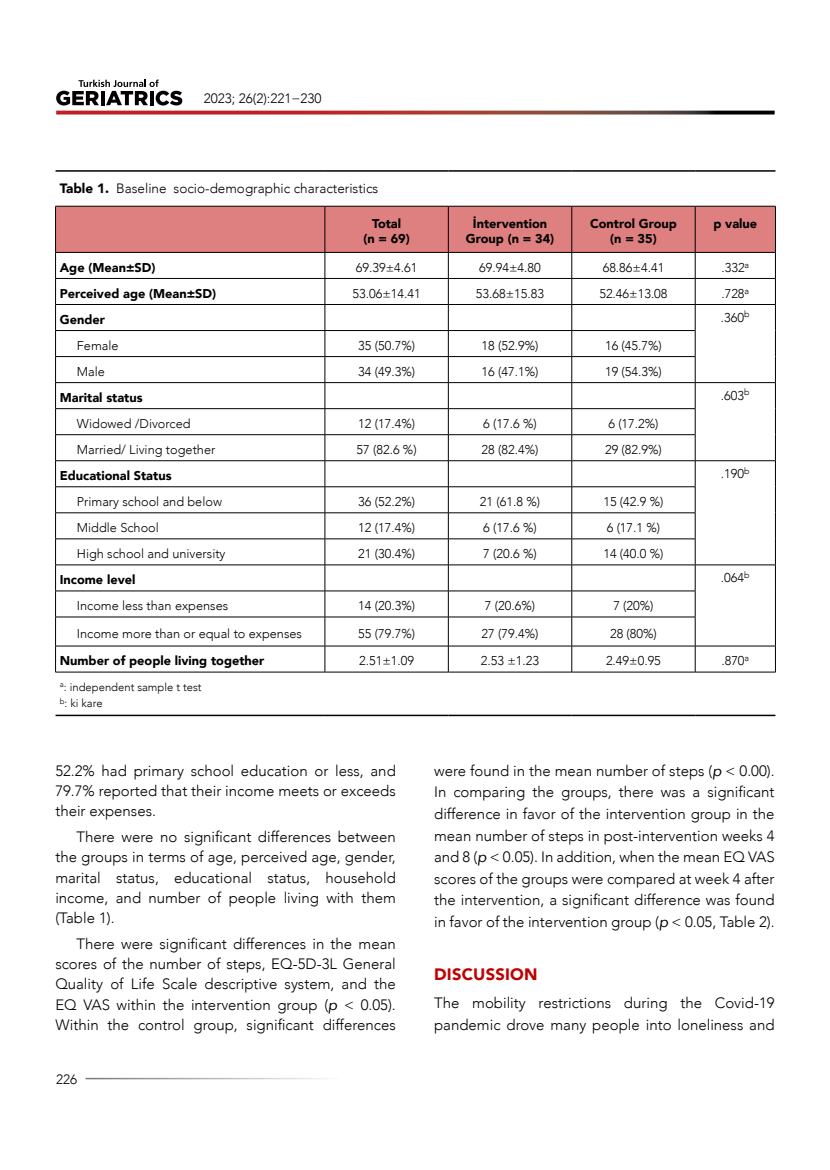
<style>
.page{position:relative;width:830px;height:1170px;background:#fff}
.page>*{position:absolute;margin:0;border:0;box-sizing:border-box;transform-origin:0 0}
.t1{font:900 16.5px "Avenir";letter-spacing:.015em;color:#be0000}
.t2{font:300 15px/20.1px "Avenir";color:#000;text-align:justify}
.t3{font:300 13.5px "Avenir";color:#000}
.t4{font:300 12.75px "Avenir";color:#000}
.t5{font:900 12.75px/15.8px "Avenir";color:#000;text-align:center}
.t6{font:300 11.25px/16.2px "Avenir";color:#000}
.s1{font-weight:900}
.s2{font-weight:400;font-style:italic}
</style>
<div class="page">
<svg style="left:56px;top:80px;width:126px;height:25px"></svg>
<hr style="left:56px;top:170px;width:269px;height:2px;background:#000">
<hr style="left:325px;top:170px;width:123px;height:2px;background:#000">
<hr style="left:448px;top:170px;width:123px;height:2px;background:#000">
<hr style="left:571px;top:170px;width:123px;height:2px;background:#000">
<hr style="left:694px;top:170px;width:81px;height:2px;background:#000">
<svg style="left:55px;top:206px;width:720px;height:465px"></svg>
<hr style="left:55px;top:206px;width:1px;height:46px;background:#000">
<hr style="left:774px;top:206px;width:1px;height:46px;background:#000">
<hr style="left:55px;top:252px;width:270px;height:1px;background:#000">
<hr style="left:325px;top:252px;width:123px;height:1px;background:#000">
<hr style="left:448px;top:252px;width:123px;height:1px;background:#000">
<hr style="left:571px;top:252px;width:123px;height:1px;background:#000">
<hr style="left:694px;top:252px;width:81px;height:1px;background:#000">
<hr style="left:55px;top:671px;width:270px;height:1px;background:#000">
<hr style="left:325px;top:671px;width:123px;height:1px;background:#000">
<hr style="left:448px;top:671px;width:123px;height:1px;background:#000">
<hr style="left:571px;top:671px;width:123px;height:1px;background:#000">
<hr style="left:694px;top:671px;width:81px;height:1px;background:#000">
<hr style="left:56px;top:714px;width:269px;height:2px;background:#000">
<hr style="left:325px;top:714px;width:123px;height:2px;background:#000">
<hr style="left:448px;top:714px;width:123px;height:2px;background:#000">
<hr style="left:571px;top:714px;width:123px;height:2px;background:#000">
<hr style="left:694px;top:714px;width:81px;height:2px;background:#000">
<p class="t3" style="left:203px;top:90px;width:119px">2023; 26(2):221−230</p>
<p class="t3" style="left:60px;top:180px;width:320px"><span class="s1">Table 1.</span> Baseline socio-demographic characteristics</p>
<p class="t5" style="left:363px;top:215px;width:48px">Total<br>(n = 69)</p>
<p class="t5" style="left:465px;top:215px;width:90px">İntervention<br>Group (n = 34)</p>
<p class="t5" style="left:589px;top:215px;width:88px">Control Group (n = 35)</p>
<p class="t5" style="left:713px;top:215px;width:45px">p value</p>
<p class="t5" style="left:60px;top:259px;width:97px">Age (Mean±SD)</p>
<p class="t4" style="left:355px;top:260px;width:63px">69.39±4.61</p>
<p class="t4" style="left:479px;top:260px;width:63px">69.94±4.80</p>
<p class="t4" style="left:602px;top:260px;width:63px">68.86±4.41</p>
<p class="t4" style="left:721px;top:260px;width:29px">.332<sup>a</sup></p>
<p class="t5" style="left:60px;top:285px;width:158px">Perceived age (Mean±SD)</p>
<p class="t4" style="left:352px;top:286px;width:70px">53.06±14.41</p>
<p class="t4" style="left:475px;top:286px;width:70px">53.68±15.83</p>
<p class="t4" style="left:599px;top:286px;width:70px">52.46±13.08</p>
<p class="t4" style="left:721px;top:286px;width:29px">.728<sup>a</sup></p>
<p class="t5" style="left:60px;top:311px;width:47px">Gender</p>
<p class="t4" style="left:720px;top:309px;width:30px">.360<sup>b</sup></p>
<p class="t4" style="left:77px;top:338px;width:43px">Female</p>
<p class="t4" style="left:358px;top:338px;width:58px">35 (50.7%)</p>
<p class="t4" style="left:481px;top:338px;width:58px">18 (52.9%)</p>
<p class="t4" style="left:604px;top:338px;width:58px">16 (45.7%)</p>
<p class="t4" style="left:77px;top:364px;width:30px">Male</p>
<p class="t4" style="left:358px;top:364px;width:58px">34 (49.3%)</p>
<p class="t4" style="left:481px;top:364px;width:58px">16 (47.1%)</p>
<p class="t4" style="left:604px;top:364px;width:58px">19 (54.3%)</p>
<p class="t5" style="left:60px;top:389px;width:84px">Marital status</p>
<p class="t4" style="left:720px;top:387px;width:30px">.603<sup>b</sup></p>
<p class="t4" style="left:77px;top:416px;width:115px">Widowed /Divorced</p>
<p class="t4" style="left:358px;top:416px;width:58px">12 (17.4%)</p>
<p class="t4" style="left:483px;top:416px;width:55px">6 (17.6 %)</p>
<p class="t4" style="left:608px;top:416px;width:52px">6 (17.2%)</p>
<p class="t4" style="left:77px;top:442px;width:140px">Married/ Living together</p>
<p class="t4" style="left:356px;top:442px;width:62px">57 (82.6 %)</p>
<p class="t4" style="left:481px;top:442px;width:58px">28 (82.4%)</p>
<p class="t4" style="left:604px;top:442px;width:58px">29 (82.9%)</p>
<p class="t5" style="left:60px;top:467px;width:113px">Educational Status</p>
<p class="t4" style="left:720px;top:466px;width:30px">.190<sup>b</sup></p>
<p class="t4" style="left:77px;top:494px;width:147px">Primary school and below</p>
<p class="t4" style="left:358px;top:494px;width:58px">36 (52.2%)</p>
<p class="t4" style="left:479px;top:494px;width:62px">21 (61.8 %)</p>
<p class="t4" style="left:603px;top:494px;width:62px">15 (42.9 %)</p>
<p class="t4" style="left:77px;top:520px;width:83px">Middle School</p>
<p class="t4" style="left:358px;top:520px;width:58px">12 (17.4%)</p>
<p class="t4" style="left:483px;top:520px;width:55px">6 (17.6 %)</p>
<p class="t4" style="left:606px;top:520px;width:55px">6 (17.1 %)</p>
<p class="t4" style="left:77px;top:546px;width:150px">High school and university</p>
<p class="t4" style="left:358px;top:546px;width:58px">21 (30.4%)</p>
<p class="t4" style="left:483px;top:546px;width:55px">7 (20.6 %)</p>
<p class="t4" style="left:603px;top:546px;width:62px">14 (40.0 %)</p>
<p class="t5" style="left:60px;top:571px;width:77px">Income level</p>
<p class="t4" style="left:720px;top:570px;width:30px">.064<sup>b</sup></p>
<p class="t4" style="left:77px;top:598px;width:153px">Income less than expenses</p>
<p class="t4" style="left:358px;top:598px;width:58px">14 (20.3%)</p>
<p class="t4" style="left:484px;top:598px;width:52px">7 (20.6%)</p>
<p class="t4" style="left:613px;top:598px;width:42px">7 (20%)</p>
<p class="t4" style="left:77px;top:626px;width:226px">Income more than or equal to expenses</p>
<p class="t4" style="left:358px;top:626px;width:58px">55 (79.7%)</p>
<p class="t4" style="left:481px;top:626px;width:58px">27 (79.4%)</p>
<p class="t4" style="left:609px;top:626px;width:48px">28 (80%)</p>
<p class="t5" style="left:60px;top:652px;width:206px">Number of people living together</p>
<p class="t4" style="left:359px;top:653px;width:56px">2.51±1.09</p>
<p class="t4" style="left:480px;top:653px;width:60px">2.53 ±1.23</p>
<p class="t4" style="left:605px;top:653px;width:56px">2.49±0.95</p>
<p class="t4" style="left:721px;top:653px;width:29px">.870<sup>a</sup></p>
<p class="t6" style="left:60px;top:679px;width:143px"><sup>a</sup>: independent sample t test <sup>b</sup>: ki kare</p>
<p class="t2" style="left:55px;top:760px;width:342px">52.2% had primary school education or less, and 79.7% reported that their income meets or exceeds their expenses.</p>
<p class="t2" style="left:55px;top:827px;width:342px;text-indent:21px">There were no significant differences between the groups in terms of age, perceived age, gender, marital status, educational status, household income, and number of people living with them (Table 1).</p>
<p class="t2" style="left:55px;top:933px;width:342px;text-indent:21px">There were significant differences in the mean scores of the number of steps, EQ-5D-3L General Quality of Life Scale descriptive system, and the EQ VAS within the intervention group (<span class="s2">p</span> &lt; 0.05).<br>Within the control group, significant differences</p>
<p class="t3" style="left:56px;top:1070px;width:23px">226</p>
<p class="t2" style="left:434px;top:759px;width:342px;line-height:21.6px">were found in the mean number of steps (<span class="s2">p</span> &lt; 0.00).<br>In comparing the groups, there was a significant difference in favor of the intervention group in the mean number of steps in post-intervention weeks 4 and 8 (<span class="s2">p</span> &lt; 0.05). In addition, when the mean EQ VAS scores of the groups were compared at week 4 after the intervention, a significant difference was found in favor of the intervention group (<span class="s2">p</span> &lt; 0.05, Table 2).</p>
<p class="t1" style="left:434px;top:960px;width:105px">DISCUSSION</p>
<p class="t2" style="left:434px;top:991px;width:342px;line-height:21.6px">The mobility restrictions during the Covid-19 pandemic drove many people into loneliness and</p>
</div>
